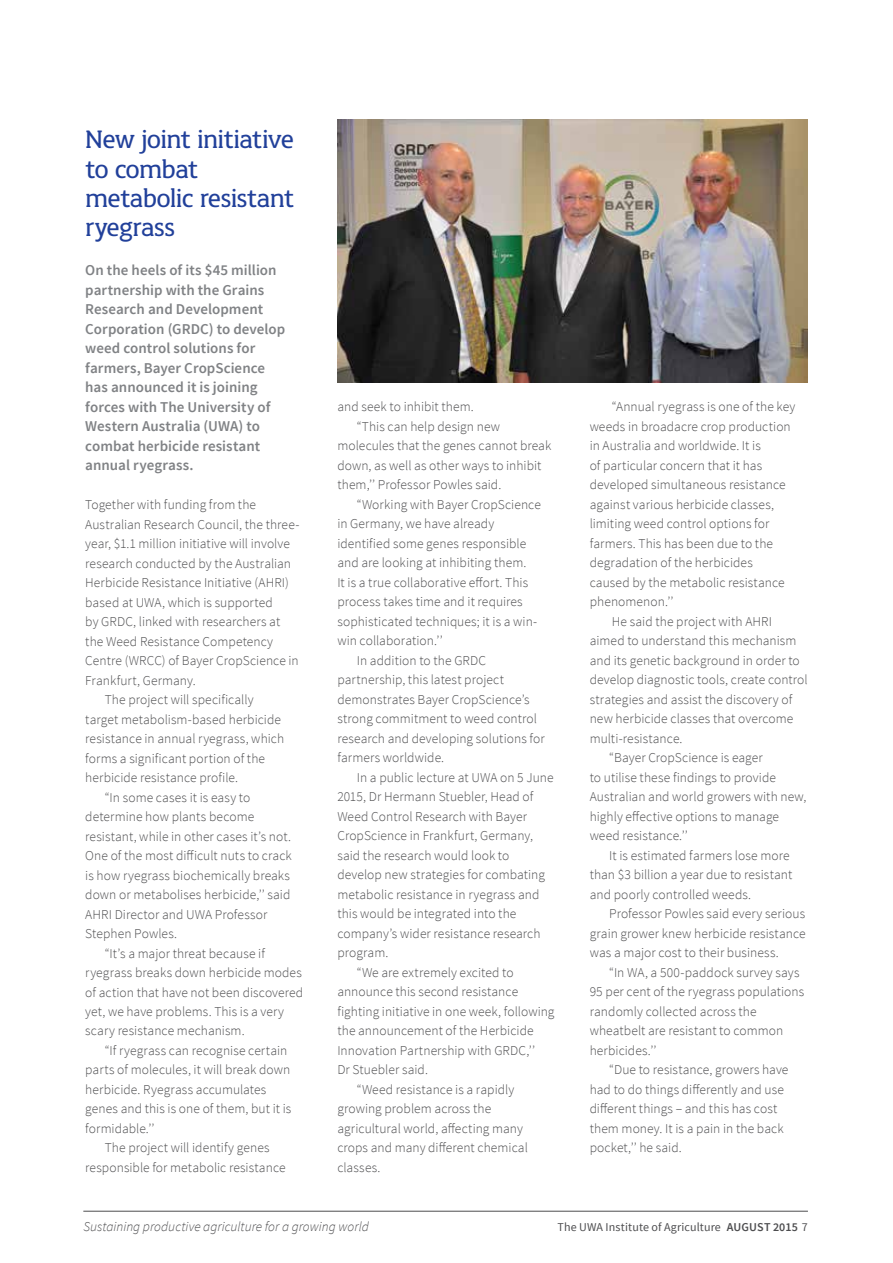
<style>
.page{position:relative;width:893px;height:1263px;background:#fff}
.page>*{position:absolute;margin:0;border:0;box-sizing:border-box;transform-origin:0 0}
.t1{font:27px/29.2px "UWA";letter-spacing:-.01em;color:#21409a}
.t2{font:600 15px/19.5px "Source Sans Pro";letter-spacing:.005em;color:#808285}
.t3{font:300 13.5px "Source Sans Pro";letter-spacing:.005em;color:#4d4d4f}
.t4{font:italic 300 13.5px "Source Sans Pro";color:#4d4d4f}
.t5{font:12px "Source Sans Pro";letter-spacing:.01em;color:#4d4d4f}
.s1{font-weight:600}
</style>
<div class="page">
<img style="left:337px;top:119px;width:471px;height:263px">
<hr style="left:83px;top:1211px;width:725px;height:1px;background:#4d4d4f">
<h1 class="t1" style="left:85px;top:125px;width:210px">New joint initiative to combat metabolic resistant ryegrass</h1>
<p class="t2" style="left:85px;top:261px;width:202px">On the heels of its $45 million partnership with the Grains<br>Research and Development<br>Corporation (GRDC) to develop weed control solutions for farmers, Bayer CropScience has announced it is joining forces with The University of<br>Western Australia (UWA) to combat herbicide resistant annual ryegrass.</p>
<p class="t3" style="left:85px;top:496px;width:172px">Together with funding from the</p>
<p class="t3" style="left:85px;top:516px;width:216px">Australian Research Council, the three-</p>
<p class="t3" style="left:85px;top:535px;width:206px">year, $1.1 million initiative will involve</p>
<p class="t3" style="left:85px;top:555px;width:207px">research conducted by the Australian</p>
<p class="t3" style="left:85px;top:574px;width:205px">Herbicide Resistance Initiative (AHRI)</p>
<p class="t3" style="left:85px;top:594px;width:189px">based at UWA, which is supported</p>
<p class="t3" style="left:85px;top:613px;width:196px">by GRDC, linked with researchers at</p>
<p class="t3" style="left:85px;top:633px;width:189px">the Weed Resistance Competency</p>
<p class="t3" style="left:85px;top:652px;width:215px">Centre (WRCC) of Bayer CropScience in</p>
<p class="t3" style="left:85px;top:672px;width:112px">Frankfurt, Germany.</p>
<p class="t3" style="left:105px;top:691px;width:150px">The project will specifically</p>
<p class="t3" style="left:85px;top:711px;width:197px">target metabolism-based herbicide</p>
<p class="t3" style="left:85px;top:730px;width:200px">resistance in annual ryegrass, which</p>
<p class="t3" style="left:85px;top:750px;width:181px">forms a significant portion of the</p>
<p class="t3" style="left:85px;top:769px;width:154px">herbicide resistance profile.</p>
<p class="t3" style="left:105px;top:789px;width:147px">“In some cases it is easy to</p>
<p class="t3" style="left:85px;top:808px;width:171px">determine how plants become</p>
<p class="t3" style="left:85px;top:828px;width:207px">resistant, while in other cases it’s not.</p>
<p class="t3" style="left:85px;top:847px;width:208px">One of the most difficult nuts to crack</p>
<p class="t3" style="left:85px;top:867px;width:206px">is how ryegrass biochemically breaks</p>
<p class="t3" style="left:85px;top:886px;width:207px">down or metabolises herbicide,’’ said</p>
<p class="t3" style="left:85px;top:906px;width:184px">AHRI Director and UWA Professor</p>
<p class="t3" style="left:85px;top:925px;width:93px">Stephen Powles.</p>
<p class="t3" style="left:105px;top:945px;width:162px">“It’s a major threat because if</p>
<p class="t3" style="left:85px;top:964px;width:218px">ryegrass breaks down herbicide modes</p>
<p class="t3" style="left:85px;top:984px;width:220px">of action that have not been discovered</p>
<p class="t3" style="left:85px;top:1003px;width:200px">yet, we have problems. This is a very</p>
<p class="t3" style="left:85px;top:1023px;width:161px">scary resistance mechanism.</p>
<p class="t3" style="left:105px;top:1042px;width:184px">“If ryegrass can recognise certain</p>
<p class="t3" style="left:85px;top:1062px;width:207px">parts of molecules, it will break down</p>
<p class="t3" style="left:85px;top:1081px;width:183px">herbicide. Ryegrass accumulates</p>
<p class="t3" style="left:85px;top:1101px;width:208px">genes and this is one of them, but it is</p>
<p class="t3" style="left:85px;top:1120px;width:71px">formidable.’’</p>
<p class="t3" style="left:105px;top:1140px;width:166px">The project will identify genes</p>
<p class="t3" style="left:85px;top:1159px;width:202px">responsible for metabolic resistance</p>
<p class="t3" style="left:337px;top:399px;width:138px">and seek to inhibit them.</p>
<p class="t3" style="left:357px;top:418px;width:145px">“This can help design new</p>
<p class="t3" style="left:337px;top:438px;width:215px">molecules that the genes cannot break</p>
<p class="t3" style="left:337px;top:457px;width:206px">down, as well as other ways to inhibit</p>
<p class="t3" style="left:337px;top:477px;width:165px">them,’’ Professor Powles said.</p>
<p class="t3" style="left:357px;top:496px;width:186px">“Working with Bayer CropScience</p>
<p class="t3" style="left:337px;top:516px;width:158px">in Germany, we have already</p>
<p class="t3" style="left:337px;top:535px;width:190px">identified some genes responsible</p>
<p class="t3" style="left:337px;top:555px;width:191px">and are looking at inhibiting them.</p>
<p class="t3" style="left:337px;top:574px;width:192px">It is a true collaborative effort. This</p>
<p class="t3" style="left:337px;top:594px;width:187px">process takes time and it requires</p>
<p class="t3" style="left:337px;top:613px;width:201px">sophisticated techniques; it is a win-</p>
<p class="t3" style="left:337px;top:633px;width:107px">win collaboration.’’</p>
<p class="t3" style="left:357px;top:652px;width:131px">In addition to the GRDC</p>
<p class="t3" style="left:337px;top:672px;width:168px">partnership, this latest project</p>
<p class="t3" style="left:337px;top:691px;width:194px">demonstrates Bayer CropScience’s</p>
<p class="t3" style="left:337px;top:711px;width:201px">strong commitment to weed control</p>
<p class="t3" style="left:337px;top:730px;width:209px">research and developing solutions for</p>
<p class="t3" style="left:337px;top:750px;width:108px">farmers worldwide.</p>
<p class="t3" style="left:357px;top:769px;width:198px">In a public lecture at UWA on 5 June</p>
<p class="t3" style="left:337px;top:789px;width:198px">2015, Dr Hermann Stuebler, Head of</p>
<p class="t3" style="left:337px;top:808px;width:191px">Weed Control Research with Bayer</p>
<p class="t3" style="left:337px;top:828px;width:197px">CropScience in Frankfurt, Germany,</p>
<p class="t3" style="left:337px;top:847px;width:174px">said the research would look to</p>
<p class="t3" style="left:337px;top:867px;width:209px">develop new strategies for combating</p>
<p class="t3" style="left:337px;top:886px;width:204px">metabolic resistance in ryegrass and</p>
<p class="t3" style="left:337px;top:906px;width:181px">this would be integrated into the</p>
<p class="t3" style="left:337px;top:925px;width:205px">company’s wider resistance research</p>
<p class="t3" style="left:337px;top:945px;width:53px">program.</p>
<p class="t3" style="left:357px;top:964px;width:158px">“We are extremely excited to</p>
<p class="t3" style="left:337px;top:984px;width:182px">announce this second resistance</p>
<p class="t3" style="left:337px;top:1003px;width:219px">fighting initiative in one week, following</p>
<p class="t3" style="left:337px;top:1023px;width:198px">the announcement of the Herbicide</p>
<p class="t3" style="left:337px;top:1042px;width:199px">Innovation Partnership with GRDC,’’</p>
<p class="t3" style="left:337px;top:1061px;width:92px">Dr Stuebler said.</p>
<p class="t3" style="left:357px;top:1081px;width:159px">“Weed resistance is a rapidly</p>
<p class="t3" style="left:337px;top:1100px;width:155px">growing problem across the</p>
<p class="t3" style="left:337px;top:1120px;width:187px">agricultural world, affecting many</p>
<p class="t3" style="left:337px;top:1139px;width:192px">crops and many different chemical</p>
<p class="t3" style="left:337px;top:1159px;width:45px">classes.</p>
<p class="t3" style="left:612px;top:398px;width:185px">“Annual ryegrass is one of the key</p>
<p class="t3" style="left:590px;top:418px;width:203px">weeds in broadacre crop production</p>
<p class="t3" style="left:590px;top:437px;width:173px">in Australia and worldwide. It is</p>
<p class="t3" style="left:590px;top:457px;width:174px">of particular concern that it has</p>
<p class="t3" style="left:590px;top:476px;width:197px">developed simultaneous resistance</p>
<p class="t3" style="left:590px;top:496px;width:186px">against various herbicide classes,</p>
<p class="t3" style="left:590px;top:515px;width:181px">limiting weed control options for</p>
<p class="t3" style="left:590px;top:535px;width:185px">farmers. This has been due to the</p>
<p class="t3" style="left:590px;top:554px;width:165px">degradation of the herbicides</p>
<p class="t3" style="left:590px;top:574px;width:197px">caused by the metabolic resistance</p>
<p class="t3" style="left:590px;top:593px;width:85px">phenomenon.’’</p>
<p class="t3" style="left:612px;top:613px;width:162px">He said the project with AHRI</p>
<p class="t3" style="left:590px;top:632px;width:208px">aimed to understand this mechanism</p>
<p class="t3" style="left:590px;top:652px;width:212px">and its genetic background in order to</p>
<p class="t3" style="left:590px;top:671px;width:220px">develop diagnostic tools, create control</p>
<p class="t3" style="left:590px;top:691px;width:204px">strategies and assist the discovery of</p>
<p class="t3" style="left:590px;top:710px;width:205px">new herbicide classes that overcome</p>
<p class="t3" style="left:590px;top:730px;width:94px">multi-resistance.</p>
<p class="t3" style="left:609px;top:749px;width:155px">“Bayer CropScience is eager</p>
<p class="t3" style="left:590px;top:769px;width:188px">to utilise these findings to provide</p>
<p class="t3" style="left:590px;top:788px;width:218px">Australian and world growers with new,</p>
<p class="t3" style="left:590px;top:808px;width:191px">highly effective options to manage</p>
<p class="t3" style="left:590px;top:827px;width:99px">weed resistance.’’</p>
<p class="t3" style="left:609px;top:847px;width:182px">It is estimated farmers lose more</p>
<p class="t3" style="left:590px;top:866px;width:204px">than $3 billion a year due to resistant</p>
<p class="t3" style="left:590px;top:886px;width:163px">and poorly controlled weeds.</p>
<p class="t3" style="left:609px;top:905px;width:198px">Professor Powles said every serious</p>
<p class="t3" style="left:590px;top:925px;width:218px">grain grower knew herbicide resistance</p>
<p class="t3" style="left:590px;top:944px;width:191px">was a major cost to their business.</p>
<p class="t3" style="left:609px;top:964px;width:192px">“In WA, a 500-paddock survey says</p>
<p class="t3" style="left:590px;top:983px;width:216px">95 per cent of the ryegrass populations</p>
<p class="t3" style="left:590px;top:1003px;width:169px">randomly collected across the</p>
<p class="t3" style="left:590px;top:1022px;width:195px">wheatbelt are resistant to common</p>
<p class="t3" style="left:590px;top:1042px;width:68px">herbicides.’’</p>
<p class="t3" style="left:609px;top:1061px;width:181px">“Due to resistance, growers have</p>
<p class="t3" style="left:590px;top:1081px;width:196px">had to do things differently and use</p>
<p class="t3" style="left:590px;top:1100px;width:189px">different things – and this has cost</p>
<p class="t3" style="left:590px;top:1120px;width:195px">them money. It is a pain in the back</p>
<p class="t3" style="left:590px;top:1139px;width:94px">pocket,’’ he said.</p>
<p class="t4" style="left:83px;top:1218px;width:287px">Sustaining productive agriculture for a growing world</p>
<p class="t5" style="left:558px;top:1219px;width:252px">The UWA Institute of Agriculture <span class="s1">AUGUST 2015</span> 7</p>
</div>
